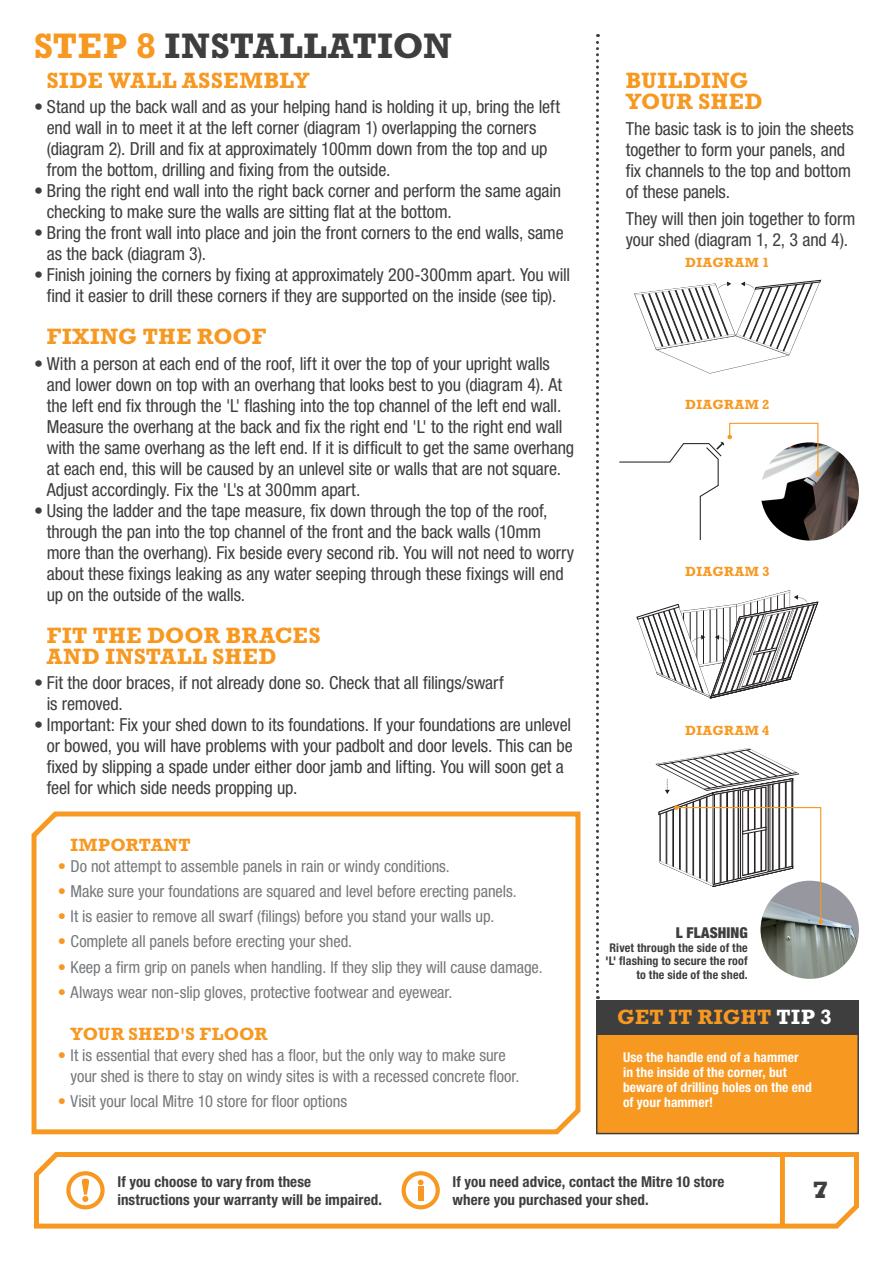
<style>
.page{position:relative;width:893px;height:1263px;background:#fff}
.page>*{position:absolute;margin:0;border:0;box-sizing:border-box;transform-origin:0 0}
.t1{font:700 36px "Rockwell Std";letter-spacing:.015em;color:#3e3e3f}
.t2{font:800 24px "Rockwell Std";color:#3e3e3f}
.t3{font:700 22.5px/21px "Rockwell Std";letter-spacing:.025em;color:#f79821}
.t4{font:700 21px "Rockwell Std";letter-spacing:.02em;color:#f79821}
.t5{font:condensed 18px/21px "Helvetica Neue LT Std";letter-spacing:-.005em;color:#3e3e3f}
.t6{font:700 18px "Rockwell Std";letter-spacing:.02em;color:#f79821}
.t7{font:condensed 16.5px/21px "Helvetica Neue LT Std";letter-spacing:-.005em;color:#76787b}
.t8{font:700 condensed 15px/18px "Helvetica Neue LT Std";letter-spacing:.005em;color:#3e3e3f}
.t9{font:900 condensed 15px "Helvetica Neue LT Std";letter-spacing:.005em;color:#3e3e3f}
.t10{font:700 condensed 13.5px/15px "Helvetica Neue LT Std";letter-spacing:.01em;color:#fff}
.t11{font:700 13.5px "Rockwell Std";letter-spacing:.035em;color:#f79821}
.t12{font:700 condensed 12px/13.5px "Helvetica Neue LT Std";letter-spacing:.015em;color:#3e3e3f;text-align:right}
.s1{color:#f79821}
.s2{color:#fff}
</style>
<div class="page">
<svg style="left:34px;top:1152px;width:825px;height:77px"></svg>
<div style="left:780px;top:1154px;width:5px;height:72px;background:#f79821"></div>
<svg style="left:66px;top:1171px;width:39px;height:38px"></svg>
<svg style="left:402px;top:1171px;width:38px;height:38px"></svg>
<div style="left:418px;top:1187px;width:5px;height:14px;background:#f79821"></div>
<svg style="left:596px;top:34px;width:3px;height:965px"></svg>
<svg style="left:31px;top:811px;width:550px;height:324px"></svg>
<div style="left:597px;top:1001px;width:261px;height:132px;background:#f79821"></div>
<div style="left:596px;top:1000px;width:263px;height:134px;border:2px solid #3e3e3f"></div>
<div style="left:596px;top:1000px;width:263px;height:34px;background:#3e3e3f"></div>
<svg style="left:636px;top:590px;width:182px;height:108px"></svg>
<img style="left:760px;top:881px;width:99px;height:98px;border-radius:49px">
<img style="left:760px;top:442px;width:99px;height:99px;border-radius:49px">
<svg style="left:619px;top:422px;width:201px;height:119px"></svg>
<svg style="left:656px;top:748px;width:167px;height:176px"></svg>
<svg style="left:634px;top:280px;width:187px;height:94px"></svg>
<h1 class="t1" style="left:34px;top:25px;width:420px"><span class="s1">STEP 8</span> INSTALLATION</h1>
<p class="t3" style="left:47px;top:70px;width:264px">SIDE WALL ASSEMBLY</p>
<p class="t5" style="left:47px;top:96px;width:515px;text-indent:-13px">• Stand up the back wall and as your helping hand is holding it up, bring the left end wall in to meet it at the left corner (diagram 1) overlapping the corners (diagram 2). Drill and fix at approximately 100mm down from the top and up from the bottom, drilling and fixing from the outside.</p>
<p class="t5" style="left:47px;top:180px;width:516px;text-indent:-13px">• Bring the right end wall into the right back corner and perform the same again checking to make sure the walls are sitting flat at the bottom.</p>
<p class="t5" style="left:47px;top:222px;width:518px;text-indent:-13px">• Bring the front wall into place and join the front corners to the end walls, same as the back (diagram 3).</p>
<p class="t5" style="left:34px;top:264px;width:538px;text-align:center">• Finish joining the corners by fixing at approximately 200-300mm apart. You will find it easier to drill these corners if they are supported on the inside (see tip).</p>
<p class="t3" style="left:47px;top:326px;width:221px">FIXING THE ROOF</p>
<p class="t5" style="left:47px;top:352px;width:529px;text-indent:-13px">• With a person at each end of the roof, lift it over the top of your upright walls and lower down on top with an overhang that looks best to you (diagram 4). At the left end fix through the 'L' flashing into the top channel of the left end wall.<br>Measure the overhang at the back and fix the right end 'L' to the right end wall with the same overhang as the left end. If it is difficult to get the same overhang at each end, this will be caused by an unlevel site or walls that are not square.<br>Adjust accordingly. Fix the 'L's at 300mm apart.</p>
<p class="t5" style="left:47px;top:500px;width:529px;text-indent:-13px">• Using the ladder and the tape measure, fix down through the top of the roof, through the pan into the top channel of the front and the back walls (10mm more than the overhang). Fix beside every second rib. You will not need to worry about these fixings leaking as any water seeping through these fixings will end up on the outside of the walls.</p>
<p class="t3" style="left:47px;top:624px;width:276px">FIT THE DOOR BRACES<br>AND INSTALL SHED</p>
<p class="t5" style="left:47px;top:672px;width:458px;text-indent:-13px">• Fit the door braces, if not already done so. Check that all filings/swarf is removed.</p>
<p class="t5" style="left:47px;top:714px;width:528px;text-indent:-13px">• Important: Fix your shed down to its foundations. If your foundations are unlevel or bowed, you will have problems with your padbolt and door levels. This can be fixed by slipping a spade under either door jamb and lifting. You will soon get a feel for which side needs propping up.</p>
<p class="t6" style="left:71px;top:834px;width:122px">IMPORTANT</p>
<p class="t7" style="left:58px;top:855px;width:394px"><span class="s1">•</span> Do not attempt to assemble panels in rain or windy conditions.</p>
<p class="t7" style="left:58px;top:880px;width:460px"><span class="s1">•</span> Make sure your foundations are squared and level before erecting panels.</p>
<p class="t7" style="left:58px;top:906px;width:438px"><span class="s1">•</span> It is easier to remove all swarf (filings) before you stand your walls up.</p>
<p class="t7" style="left:58px;top:931px;width:296px"><span class="s1">•</span> Complete all panels before erecting your shed.</p>
<p class="t7" style="left:58px;top:956px;width:486px"><span class="s1">•</span> Keep a firm grip on panels when handling. If they slip they will cause damage.</p>
<p class="t7" style="left:58px;top:981px;width:396px"><span class="s1">•</span> Always wear non-slip gloves, protective footwear and eyewear.</p>
<p class="t6" style="left:71px;top:1023px;width:199px">YOUR SHED'S FLOOR</p>
<p class="t7" style="left:71px;top:1045px;width:450px;text-indent:-13px"><span class="s1">•</span> It is essential that every shed has a floor, but the only way to make sure your shed is there to stay on windy sites is with a recessed concrete floor.</p>
<p class="t7" style="left:58px;top:1091px;width:291px"><span class="s1">•</span> Visit your local Mitre 10 store for floor options</p>
<p class="t3" style="left:626px;top:70px;width:138px">BUILDING<br>YOUR SHED</p>
<p class="t5" style="left:626px;top:118px;width:230px">The basic task is to join the sheets together to form your panels, and fix channels to the top and bottom of these panels.</p>
<p class="t5" style="left:626px;top:208px;width:231px">They will then join together to form your shed (diagram 1, 2, 3 and 4).</p>
<p class="t11" style="left:685px;top:255px;width:86px">DIAGRAM 1</p>
<p class="t11" style="left:685px;top:397px;width:86px">DIAGRAM 2</p>
<p class="t11" style="left:685px;top:563px;width:86px">DIAGRAM 3</p>
<p class="t11" style="left:685px;top:722px;width:86px">DIAGRAM 4</p>
<p class="t9" style="left:676px;top:924px;width:74px">L FLASHING</p>
<p class="t12" style="left:605px;top:941px;width:144px">Rivet through the side of the 'L' flashing to secure the roof to the side of the shed.</p>
<p class="t4" style="left:617px;top:1005px;width:216px">GET IT RIGHT <span class="s2">TIP 3</span></p>
<p class="t10" style="left:623px;top:1050px;width:190px">Use the handle end of a hammer in the inside of the corner, but beware of drilling holes on the end of your hammer!</p>
<p class="t8" style="left:117px;top:1172px;width:266px">If you choose to vary from these instructions your warranty will be impaired.</p>
<p class="t8" style="left:453px;top:1172px;width:273px">If you need advice, contact the Mitre 10 store where you purchased your shed.</p>
<h2 class="t2" style="left:812px;top:1175px;width:18px">7</h2>
</div>
